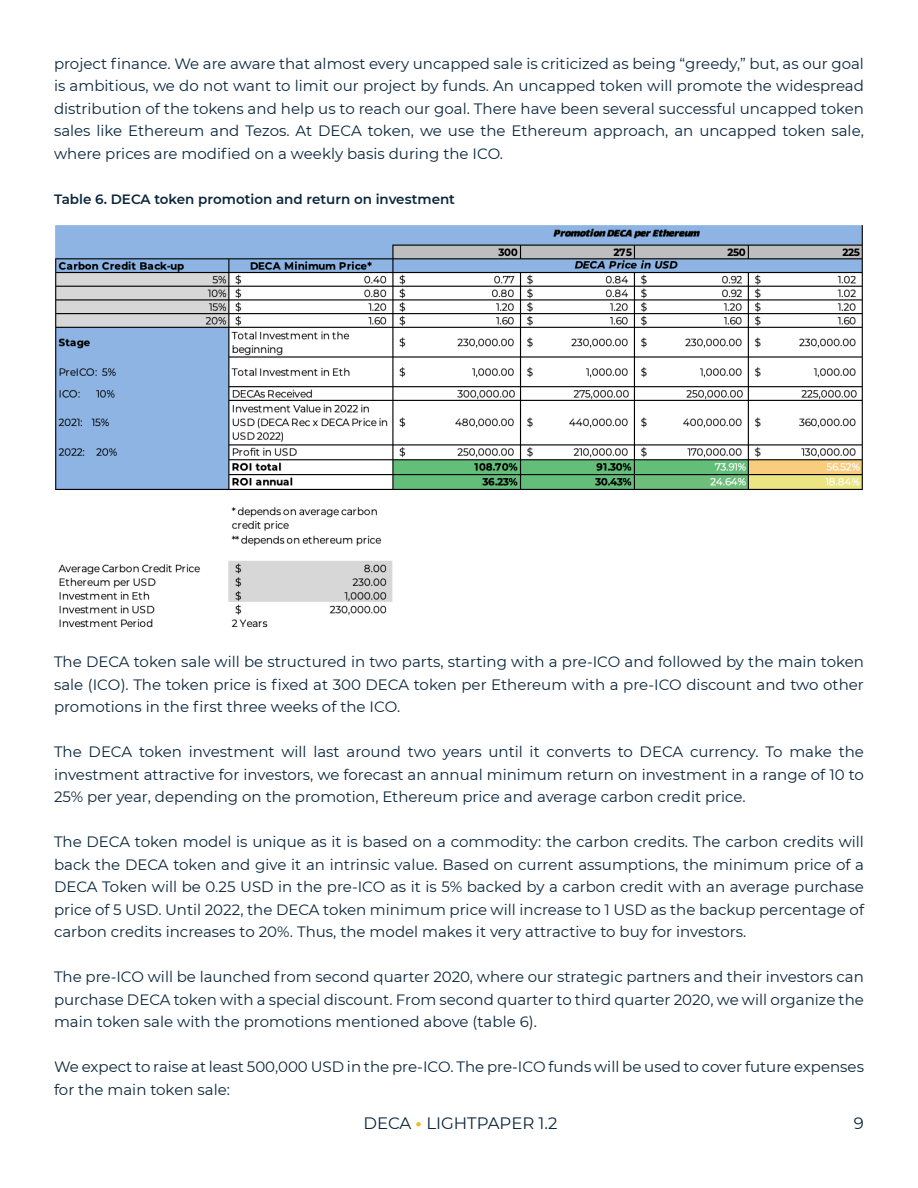
<style>
.page{position:relative;width:918px;height:1188px;background:#fff}
.page>*{position:absolute;margin:0;border:0;box-sizing:border-box;transform-origin:0 0}
.t1{font:16.5px "Montserrat";color:#0a263c}
.Opcion1{font:15px/22.5px "Montserrat";color:#0a263c;text-align:justify}
.Opcion1-2{font:600 13.5px "Montserrat";color:#0a263c}
.s1{font-weight:900;color:#e9c026}
</style>
<div class="page">
<img style="left:55px;top:225px;width:808px;height:402px">
<p class="Opcion1" style="left:54px;top:51px;width:812px">project finance. We are aware that almost every uncapped sale is criticized as being “greedy,” but, as our goal is ambitious, we do not want to limit our project by funds. An uncapped token will promote the widespread distribution of the tokens and help us to reach our goal. There have been several successful uncapped token sales like Ethereum and Tezos. At DECA token, we use the Ethereum approach, an uncapped token sale, where prices are modified on a weekly basis during the ICO.</p>
<p class="Opcion1-2" style="left:54px;top:189px;width:403px">Table 6. DECA token promotion and return on investment</p>
<p class="Opcion1" style="left:54px;top:650px;width:812px">The DECA token sale will be structured in two parts, starting with a pre-ICO and followed by the main token sale (ICO). The token price is fixed at 300 DECA token per Ethereum with a pre-ICO discount and two other promotions in the first three weeks of the ICO.</p>
<p class="Opcion1" style="left:54px;top:740px;width:812px">The DECA token investment will last around two years until it converts to DECA currency. To make the investment attractive for investors, we forecast an annual minimum return on investment in a range of 10 to 25% per year, depending on the promotion, Ethereum price and average carbon credit price.</p>
<p class="Opcion1" style="left:54px;top:830px;width:812px">The DECA token model is unique as it is based on a commodity: the carbon credits. The carbon credits will back the DECA token and give it an intrinsic value. Based on current assumptions, the minimum price of a DECA Token will be 0.25 USD in the pre-ICO as it is 5% backed by a carbon credit with an average purchase price of 5 USD. Until 2022, the DECA token minimum price will increase to 1 USD as the backup percentage of carbon credits increases to 20%. Thus, the model makes it very attractive to buy for investors.</p>
<p class="Opcion1" style="left:54px;top:965px;width:811px">The pre-ICO will be launched from second quarter 2020, where our strategic partners and their investors can purchase DECA token with a special discount. From second quarter to third quarter 2020, we will organize the main token sale with the promotions mentioned above (table 6).</p>
<p class="Opcion1" style="left:54px;top:1055px;width:812px">We expect to raise at least 500,000 USD in the pre-ICO. The pre-ICO funds will be used to cover future expenses for the main token sale:</p>
<p class="t1" style="left:363px;top:1112px;width:196px">DECA <span class="s1">·</span> LIGHTPAPER 1.2</p>
<p class="t1" style="left:854px;top:1112px;width:12px">9</p>
</div>
